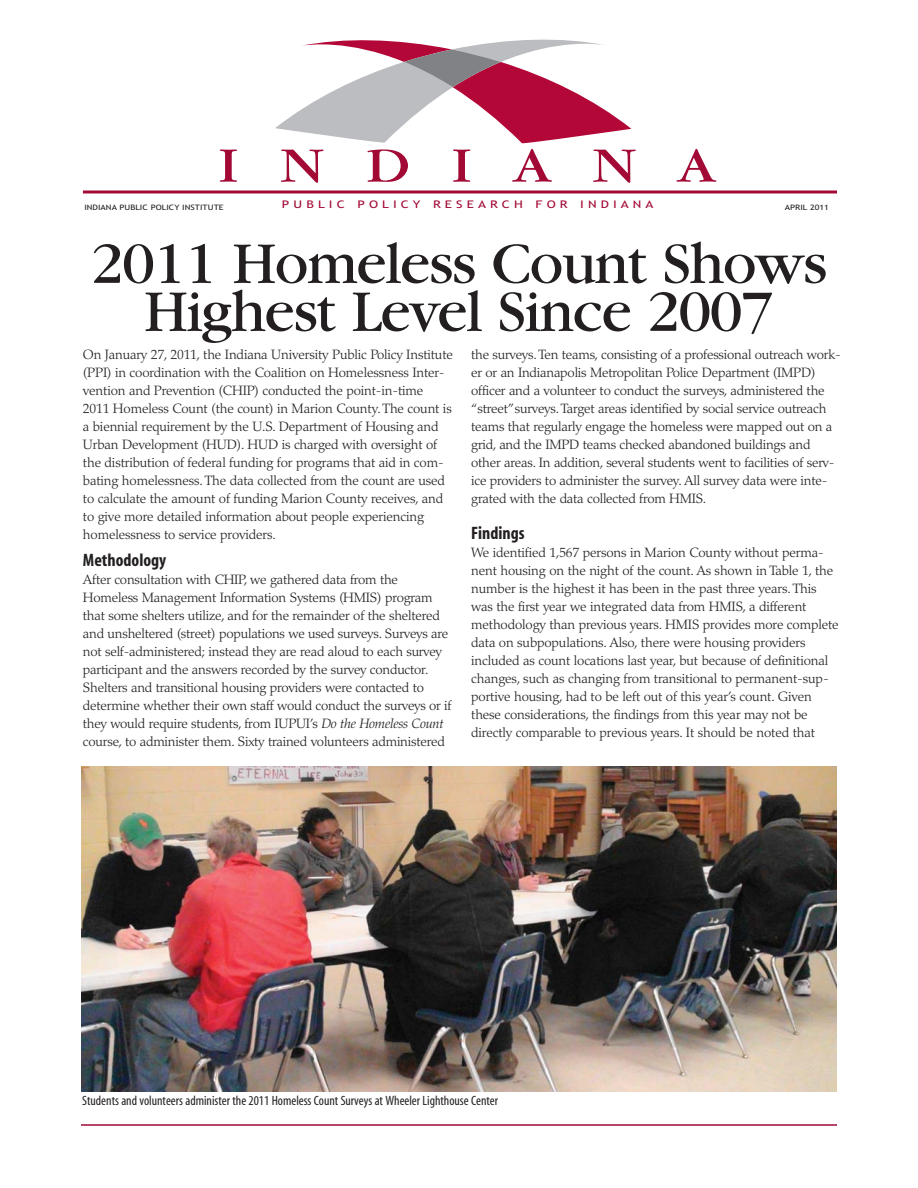
<style>
.page{position:relative;width:918px;height:1188px;background:#fff}
.page>*{position:absolute;margin:0;border:0;box-sizing:border-box;transform-origin:0 0}
.t1{font:61.5px/48px "Garamond";letter-spacing:-.02em;color:#231f20;text-align:center}
.t2{font:48px "Garamond Itc T";letter-spacing:.705em;color:#a20a35;scale:1.2 1}
.t3{font:700 condensed 18px "Myriad";color:#231f20}
.t4{font:300 13.5px/18px "Palatino";letter-spacing:-.015em;color:#231f20}
.t5{font:condensed 13.5px "Myriad";color:#231f20}
.t6{font:10.5px "Trebuchet MS";letter-spacing:.305em;color:#a20a35;scale:1.28 1}
.t7{font:7.5px "Trebuchet MS";color:#231f20;scale:1.2 1}
.s1{font-style:italic}
</style>
<div class="page">
<svg style="left:275px;top:40px;width:356px;height:104px"></svg>
<hr style="left:83px;top:190px;width:754px;height:3px;background:#a20a35">
<hr style="left:81px;top:1124px;width:756px;height:2px;background:#a20a35">
<img style="left:81px;top:767px;width:756px;height:324px">
<h2 class="t2" style="left:218px;top:148px;width:416px">INDIANA</h2>
<p class="t7" style="left:84px;top:205px;width:118px">INDIANA PUBLIC POLICY INSTITUTE</p>
<p class="t6" style="left:282px;top:200px;width:292px">PUBLIC POLICY RESEARCH FOR INDIANA</p>
<p class="t7" style="left:785px;top:205px;width:38px">APRIL 2011</p>
<h1 class="t1" style="left:91px;top:245px;width:738px">2011 Homeless Count Shows<br>Highest Level Since 2007</h1>
<p class="t4" style="left:83px;top:347px;width:372px">On January 27, 2011, the Indiana University Public Policy Institute (PPI) in coordination with the Coalition on Homelessness Inter - vention and Prevention (CHIP) conducted the point-in-time 2011 Homeless Count (the count) in Marion County. The count is a biennial requirement by the U.S. Department of Housing and Urban Development (HUD). HUD is charged with oversight of the distribution of federal funding for programs that aid in com&shy;bating homelessness. The data collected from the count are used to calculate the amount of funding Marion County receives, and to give more detailed information about people experiencing homelessness to service providers.</p>
<h3 class="t3" style="left:83px;top:554px;width:85px">Methodology</h3>
<p class="t4" style="left:83px;top:572px;width:370px">After consultation with CHIP, we gathered data from the Homeless Management Information Systems (HMIS) program that some shelters utilize, and for the remainder of the sheltered and unsheltered (street) populations we used surveys. Surveys are not self-administered; instead they are read aloud to each survey participant and the answers recorded by the survey conductor.<br>Shelters and transitional housing providers were contacted to determine whether their own staff would conduct the surveys or if they would require students, from IUPUI’s <span class="s1">Do the Homeless Count </span>course, to administer them. Sixty trained volunteers administered</p>
<p class="t4" style="left:471px;top:347px;width:371px">the surveys. Ten teams, consisting of a professional outreach work&shy;er or an Indianapolis Metropolitan Police Department (IMPD) officer and a volunteer to conduct the surveys, administered the “street”surveys. Target areas identified by social service outreach teams that regularly engage the homeless were mapped out on a grid, and the IMPD teams checked abandoned buildings and other areas. In addition, several students went to facilities of serv&shy;ice providers to administer the survey. All survey data were inte&shy;grated with the data collected from HMIS.</p>
<h3 class="t3" style="left:471px;top:527px;width:55px">Findings</h3>
<p class="t4" style="left:471px;top:545px;width:369px">We identified 1,567 persons in Marion County without perma&shy;nent housing on the night of the count. As shown in Table 1, the number is the highest it has been in the past three years. This was the first year we integrated data from HMIS, a different methodology than previous years. HMIS provides more complete data on subpopulations. Also, there were housing providers included as count locations last year, but because of definitional changes, such as changing from transitional to permanent-sup&shy;portive housing, had to be left out of this year’s count. Given these considerations, the findings from this year may not be directly comparable to previous years. It should be noted that</p>
<p class="t5" style="left:82px;top:1096px;width:417px">Students and volunteers administer the 2011 Homeless Count Surveys at Wheeler Lighthouse Center</p>
</div>
